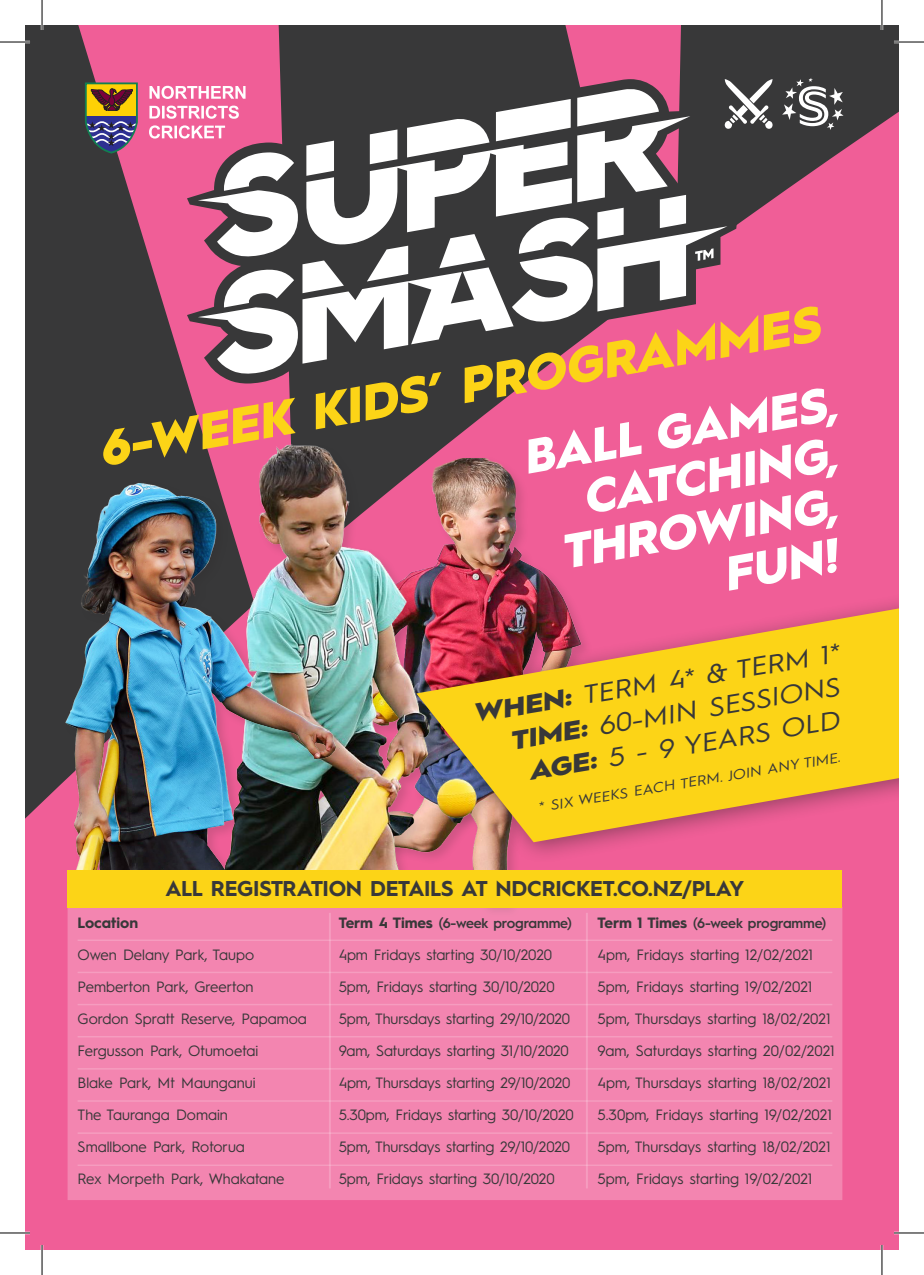
<style>
.page{position:relative;width:924px;height:1275px;background:#fff}
.page>*{position:absolute;margin:0;border:0;box-sizing:border-box;transform-origin:0 0}
.t1{font:italic 900 50px "Hurme Geometric Sans 1";color:#fcd417}
.t2{font:italic 900 48px "Hurme Geometric Sans 1";color:#fff}
.t3{font:italic 26px "Hurme Geometric Sans 1";color:#383839;scale:1.13 1}
.t4{font:700 21.6px "Hurme Geometric Sans 1";letter-spacing:-.015em;color:#383839}
.t5{font:15px "Hurme Geometric Sans 1";color:#383839}
.t6{font:700 15px "Hurme Geometric Sans 1";color:#383839}
.t7{font:600 14px "Hurme Geometric Sans 1";letter-spacing:-.01em;color:#383839}
.t8{font:italic 14px "Hurme Geometric Sans 1";color:#383839;scale:1.13 1}
.s1{font-weight:900}
.s2{font-weight:700;font-size:15px}
</style>
<div class="page">
<div style="left:25px;top:25px;width:873px;height:1225px;background:#f05e97"></div>
<svg style="left:25px;top:25px;width:229px;height:794px;fill:#383839"></svg>
<svg style="left:278px;top:25px;width:300px;height:413px;fill:#383839"></svg>
<svg style="left:679px;top:25px;width:219px;height:175px;fill:#383839"></svg>
<svg style="left:85px;top:83px;width:54px;height:71px;background:#836d55"></svg>
<svg style="left:187px;top:374px;width:391px;height:9px;fill:#383839"></svg>
<img style="left:490px;top:460px;width:33px;height:410px">
<img style="left:143px;top:438px;width:347px;height:432px">
<div style="left:64px;top:480px;width:284px;height:414px;background:#231f20;opacity:.15"></div>
<img style="left:56px;top:476px;width:286px;height:404px">
<div style="left:403px;top:554px;width:495px;height:311px;background:#231f20;opacity:.44"></div>
<svg style="left:416px;top:608px;width:482px;height:255px;fill:#fcd417"></svg>
<div style="left:68px;top:907px;width:774px;height:293px;background:#f385b0"></div>
<hr style="left:78px;top:939px;width:754px;height:2px;background:#fff">
<hr style="left:78px;top:971px;width:754px;height:2px;background:#fff">
<hr style="left:78px;top:1003px;width:754px;height:2px;background:#fff">
<hr style="left:78px;top:1036px;width:754px;height:1px;background:#fff">
<hr style="left:78px;top:1068px;width:754px;height:1px;background:#fff">
<hr style="left:78px;top:1100px;width:754px;height:1px;background:#fff">
<hr style="left:78px;top:1132px;width:754px;height:2px;background:#fff">
<hr style="left:78px;top:1164px;width:754px;height:2px;background:#fff">
<div style="left:68px;top:870px;width:774px;height:37px;background:#fcd417"></div>
<hr style="left:329px;top:913px;width:2px;height:275px;background:#fff">
<hr style="left:585px;top:913px;width:2px;height:275px;background:#fff">
<svg style="left:149px;top:79px;width:623px;height:295px"></svg>
<svg style="left:781px;top:78px;width:62px;height:52px;background:#6d6d6d"></svg>
<hr style="left:0;top:41px;width:30px;height:2px;background:#fff">
<hr style="left:893px;top:41px;width:30px;height:2px;background:#fff">
<hr style="left:0;top:1231px;width:30px;height:3px;background:#fff">
<hr style="left:893px;top:1231px;width:30px;height:3px;background:#fff">
<hr style="left:41px;top:0;width:2px;height:30px;background:#fff">
<hr style="left:41px;top:1245px;width:2px;height:30px;background:#fff">
<hr style="left:880px;top:0;width:2px;height:30px;background:#fff">
<hr style="left:880px;top:1245px;width:2px;height:30px;background:#fff">
<hr style="left:0;top:42px;width:30px;height:1px;background:#000">
<hr style="left:893px;top:42px;width:30px;height:1px;background:#000">
<hr style="left:0;top:1232px;width:30px;height:1px;background:#000">
<hr style="left:893px;top:1232px;width:30px;height:1px;background:#000">
<hr style="left:42px;top:0;width:1px;height:30px;background:#000">
<hr style="left:42px;top:1245px;width:1px;height:30px;background:#000">
<hr style="left:881px;top:0;width:1px;height:30px;background:#000">
<hr style="left:881px;top:1245px;width:1px;height:30px;background:#000">
<p class="t1" style="left:93px;top:415px;width:731px;rotate:-10deg">6-WEEK KIDS’ PROGRAMMES</p>
<p class="t2" style="left:517px;top:424px;width:319px;rotate:-10deg">BALL GAMES,</p>
<p class="t2" style="left:576px;top:464px;width:259px;rotate:-10deg">CATCHING,</p>
<p class="t2" style="left:555px;top:519px;width:280px;rotate:-10deg">THROWING,</p>
<p class="t2" style="left:717px;top:541px;width:116px;rotate:-10deg">FUN!</p>
<p class="t3" style="left:470px;top:693px;width:330px;rotate:-9deg"><span class="s1">WHEN:</span> TERM 4* &amp; TERM 1*</p>
<p class="t3" style="left:507px;top:721px;width:296px;rotate:-9deg"><span class="s1">TIME:</span> 60-MIN SESSIONS</p>
<p class="t3" style="left:525px;top:751px;width:280px;rotate:-9deg"><span class="s1">AGE:</span> 5 - 9 YEARS OLD</p>
<p class="t8" style="left:536px;top:796px;width:272px;rotate:-9deg">* SIX WEEKS EACH TERM. JOIN ANY TIME.</p>
<p class="t4" style="left:165px;top:873px;width:580px">ALL REGISTRATION DETAILS AT NDCRICKET.CO.NZ/PLAY</p>
<p class="t7" style="left:597px;top:913px;width:230px"><span class="s2">Term 1 Times</span> (6-week programme)</p>
<p class="t5" style="left:597px;top:944px;width:217px">4pm, Fridays starting 12/02/2021</p>
<p class="t5" style="left:597px;top:976px;width:216px">5pm, Fridays starting 19/02/2021</p>
<p class="t5" style="left:597px;top:1008px;width:234px">5pm, Thursdays starting 18/02/2021</p>
<p class="t5" style="left:597px;top:1040px;width:238px">9am, Saturdays starting 20/02/2021</p>
<p class="t5" style="left:597px;top:1072px;width:235px">4pm, Thursdays starting 18/02/2021</p>
<p class="t5" style="left:597px;top:1104px;width:236px">5.30pm, Fridays starting 19/02/2021</p>
<p class="t5" style="left:597px;top:1136px;width:234px">5pm, Thursdays starting 18/02/2021</p>
<p class="t5" style="left:597px;top:1168px;width:216px">5pm, Fridays starting 19/02/2021</p>
<p class="t7" style="left:338px;top:913px;width:234px"><span class="s2">Term 4 Times</span> (6-week programme)</p>
<p class="t5" style="left:338px;top:944px;width:215px">4pm Fridays starting 30/10/2020</p>
<p class="t5" style="left:338px;top:976px;width:217px">5pm, Fridays starting 30/10/2020</p>
<p class="t5" style="left:338px;top:1008px;width:233px">5pm, Thursdays starting 29/10/2020</p>
<p class="t5" style="left:338px;top:1040px;width:231px">9am, Saturdays starting 31/10/2020</p>
<p class="t5" style="left:338px;top:1072px;width:233px">4pm, Thursdays starting 29/10/2020</p>
<p class="t5" style="left:338px;top:1104px;width:236px">5.30pm, Fridays starting 30/10/2020</p>
<p class="t5" style="left:338px;top:1136px;width:233px">5pm, Thursdays starting 29/10/2020</p>
<p class="t5" style="left:338px;top:1168px;width:217px">5pm, Fridays starting 30/10/2020</p>
<p class="t6" style="left:78px;top:912px;width:62px">Location</p>
<p class="t5" style="left:78px;top:944px;width:178px">Owen Delany Park, Taupo</p>
<p class="t5" style="left:78px;top:976px;width:177px">Pemberton Park, Greerton</p>
<p class="t5" style="left:78px;top:1008px;width:231px">Gordon Spratt Reserve, Papamoa</p>
<p class="t5" style="left:78px;top:1040px;width:182px">Fergusson Park, Otumoetai</p>
<p class="t5" style="left:78px;top:1072px;width:179px">Blake Park, Mt Maunganui</p>
<p class="t5" style="left:78px;top:1104px;width:152px">The Tauranga Domain</p>
<p class="t5" style="left:78px;top:1136px;width:169px">Smallbone Park, Rotorua</p>
<p class="t5" style="left:78px;top:1168px;width:208px">Rex Morpeth Park, Whakatane</p>
</div>
